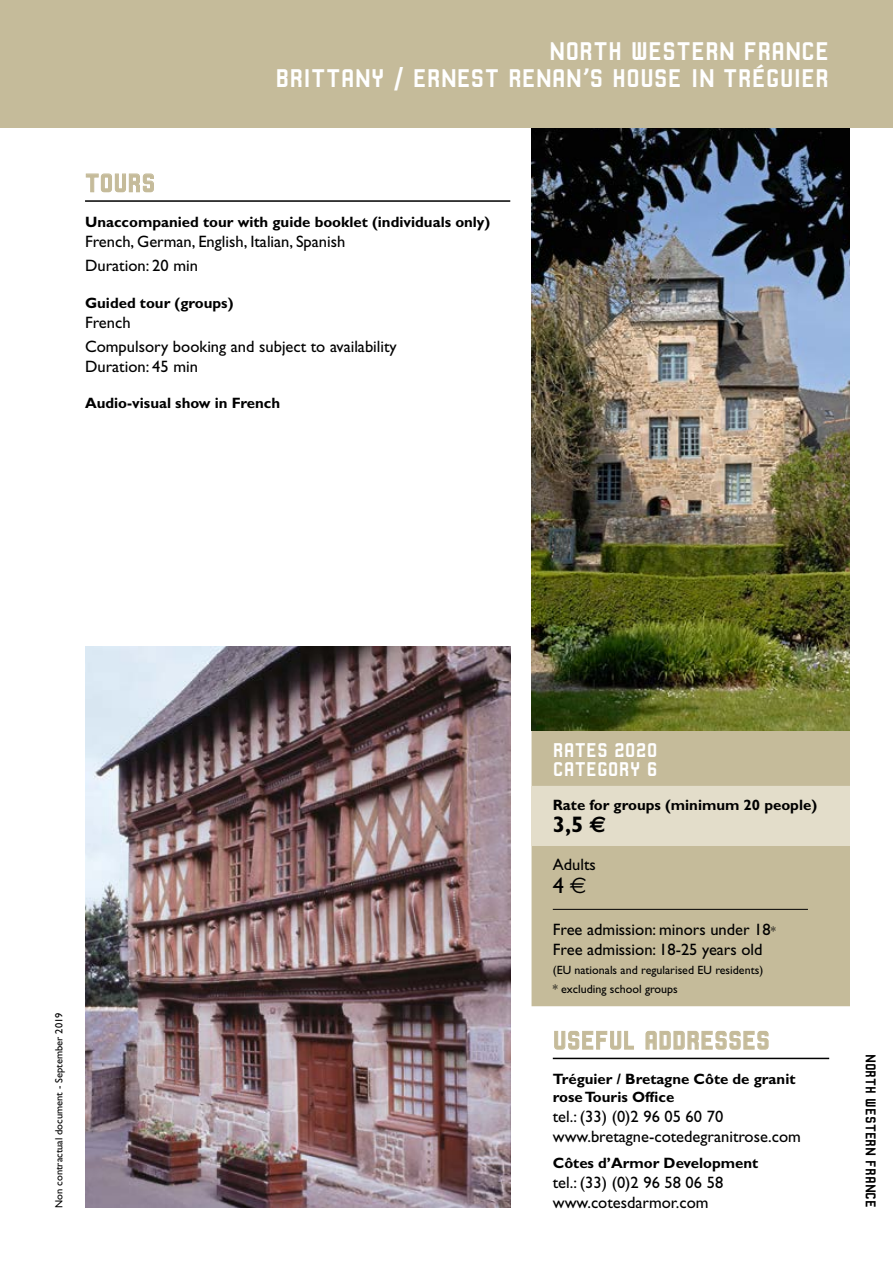
<style>
.page{position:relative;width:893px;height:1276px;background:#fff}
.page>*{position:absolute;margin:0;border:0;box-sizing:border-box;transform-origin:0 0}
.t1{font:27px/27px "Robust CMN";color:#fff;text-align:right}
.t2{font:27px "Robust CMN";color:#c5bb9a}
.t3{font:700 22.5px "Gill Sans";color:#000}
.t4{font:22.5px "Gill Sans";color:#000}
.t5{font:21px/19.5px "Robust CMN";color:#fff}
.t6{font:16.5px/19.8px "Gill Sans";color:#000}
.t7{font:700 15px/18px "Gill Sans";color:#000}
.t8{font:15px "Robust CMN";color:#000}
.t9{font:12px/19.2px "Gill Sans";color:#000}
.t10{font:10.5px "Gill Sans";color:#000}
.s1{font-family:"Euro Sans"}
.s2{font-size:12px}
</style>
<div class="page">
<img style="left:85px;top:646px;width:425px;height:562px">
<hr style="left:85px;top:200px;width:425px;height:2px;background:#000">
<svg style="left:85px;top:173px;width:69px;height:20px"></svg>
<div style="left:531px;top:730px;width:319px;height:276px;background:#c5bb9a"></div>
<div style="left:531px;top:786px;width:341px;height:59px;background:#e3ddca"></div>
<img style="left:531px;top:128px;width:319px;height:602px">
<hr style="left:553px;top:909px;width:255px;height:1px;background:#000">
<hr style="left:553px;top:1057px;width:276px;height:2px;background:#000">
<svg style="left:554px;top:1030px;width:80px;height:20px"></svg>
<svg style="left:645px;top:1030px;width:124px;height:20px"></svg>
<div style="left:850px;top:128px;width:43px;height:1148px;background:#fff"></div>
<div style="left:0;top:0;width:893px;height:128px;background:#c5bb9a"></div>
<h1 class="t1" style="left:275px;top:37px;width:555px">NORTH WESTERN FRANCE<br>BRITTANY / ERNEST RENAN’S HOUSE IN TRÉGUIER</h1>
<h1 class="t2" style="left:85px;top:168px;width:72px">TOURS</h1>
<p class="t7" style="left:85px;top:213px;width:407px">Unaccompanied tour with guide booklet (individuals only)</p>
<p class="t6" style="left:85px;top:229px;width:262px;line-height:24px">French, German, English, Italian, Spanish<br>Duration: 20 min</p>
<p class="t7" style="left:85px;top:294px;width:150px">Guided tour (groups)</p>
<p class="t6" style="left:85px;top:311px;width:313px;line-height:24px">French<br>Compulsory booking and subject to availability</p>
<p class="t6" style="left:85px;top:357px;width:114px">Duration: 45 min</p>
<p class="t7" style="left:85px;top:394px;width:197px">Audio-visual show in French</p>
<p class="t10" style="left:53px;top:1208px;width:197px;rotate:-90deg">Non contractual document - September 2019</p>
<p class="t5" style="left:553px;top:740px;width:106px">RATES 2020<br>CATEGORY 6</p>
<p class="t7" style="left:553px;top:796px;width:266px">Rate for groups (minimum 20 people)</p>
<h2 class="t3" style="left:553px;top:811px;width:55px">3,5 <span class="s1">€</span></h2>
<p class="t6" style="left:553px;top:855px;width:45px">Adults</p>
<h2 class="t4" style="left:553px;top:872px;width:35px">4 <span class="s1">€</span></h2>
<p class="t6" style="left:553px;top:920px;width:224px">Free admission: minors under 18<span class="s2">*<br></span>Free admission: 18-25 years old</p>
<p class="t9" style="left:553px;top:960px;width:212px">(EU nationals and regularised EU residents) * excluding school groups</p>
<h1 class="t2" style="left:553px;top:1025px;width:219px">USEFUL ADDRESSES</h1>
<p class="t7" style="left:553px;top:1070px;width:244px">Tréguier / Bretagne Côte de granit rose Touris Office</p>
<p class="t6" style="left:553px;top:1106px;width:250px">tel.: (33) (0)2 96 05 60 70 www.bretagne-cotedegranitrose.com</p>
<p class="t7" style="left:553px;top:1154px;width:207px">Côtes d’Armor Development</p>
<p class="t6" style="left:553px;top:1172px;width:172px">tel.: (33) (0)2 96 58 06 58 www.cotesdarmor.com</p>
<p class="t8" style="left:879px;top:1054px;width:155px;rotate:90deg">NORTH WESTERN FRANCE</p>
</div>
